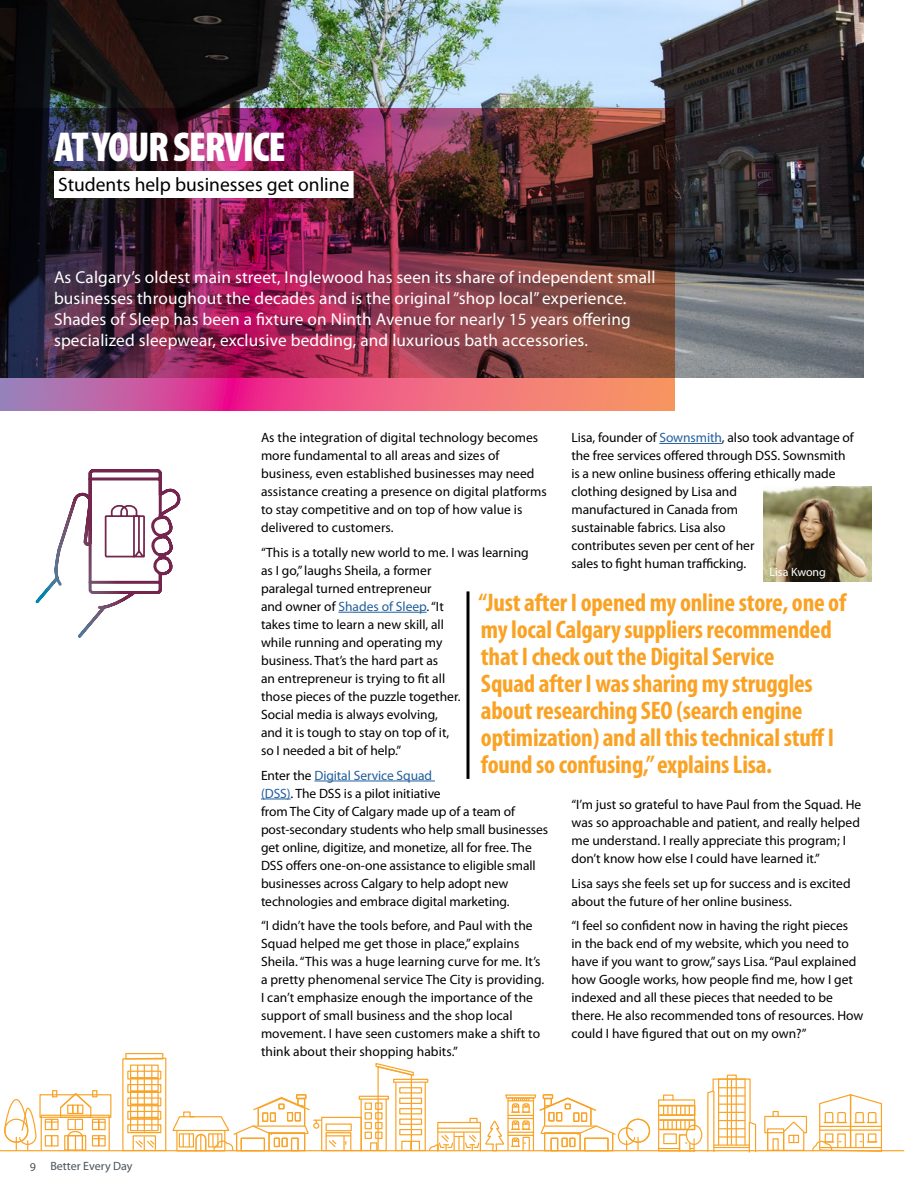
<style>
.page{position:relative;width:918px;height:1188px;background:#fff}
.page>*{position:absolute;margin:0;border:0;box-sizing:border-box;transform-origin:0 0}
.NEW_HEADLINE{font:900 condensed 42px "Myriad Pro";letter-spacing:-.03em;color:#fff}
.PULL_QUOTE_W_LINE{font:700 condensed 25.5px/27px "Myriad Pro";letter-spacing:-.01em;color:#faa224}
.BODY_COPY{font:19.5px "Myriad Pro";color:#000}
.NEW_INTRO{font:17.25px/21px "Myriad Pro";letter-spacing:.01em;color:#fff}
.BODY_COPY-2{font:13.5px/18px "Myriad Pro";color:#000}
.t1{font:12px "Myriad Pro";color:#48535b}
.t2{font:12px "Myriad Pro";color:#fff}
.s1{color:#215e9e}
</style>
<div class="page">
<img style="left:0;top:0;width:864px;height:378px">
<hr style="left:338px;top:612px;width:89px;height:1px;background:#215e9e">
<hr style="left:314px;top:781px;width:121px;height:1px;background:#215e9e">
<hr style="left:261px;top:799px;width:30px;height:1px;background:#215e9e">
<hr style="left:659px;top:443px;width:63px;height:1px;background:#215e9e">
<img style="left:0;top:108px;width:675px;height:302px">
<div style="left:54px;top:171px;width:300px;height:27px;background:#fff"></div>
<svg style="left:466px;top:591px;width:4px;height:188px"></svg>
<img style="left:764px;top:487px;width:108px;height:94px">
<svg style="left:35px;top:469px;width:146px;height:169px"></svg>
<div style="left:727px;top:1075px;width:10px;height:70px;border:1px solid #faa224"></div>
<svg style="left:707px;top:1078px;width:50px;height:75px"></svg>
<hr style="left:719px;top:1136px;width:26px;height:2px;background:#faa224">
<hr style="left:714px;top:1145px;width:35px;height:1px;background:#faa224">
<hr style="left:714px;top:1147px;width:35px;height:1px;background:#faa224">
<hr style="left:731px;top:1079px;width:1px;height:65px;background:#faa224">
<div style="left:321px;top:1117px;width:41px;height:34px;border:1px solid #faa224"></div>
<div style="left:626px;top:1119px;width:24px;height:24px;border:1px solid #faa224;border-radius:50%"></div>
<svg style="left:16px;top:1107px;width:21px;height:43px"></svg>
<div style="left:4px;top:1119px;width:24px;height:24px;border:1px solid #faa224;border-radius:50%"></div>
<div style="left:4px;top:1099px;width:24px;height:44px;border:1px solid #faa224;border-radius:11px"></div>
<div style="left:359px;top:1096px;width:30px;height:4px;border:1px solid #faa224"></div>
<div style="left:361px;top:1099px;width:26px;height:52px;border:1px solid #faa224"></div>
<div style="left:365px;top:1102px;width:7px;height:8px;border:1px solid #faa224"></div>
<div style="left:365px;top:1112px;width:7px;height:8px;border:1px solid #faa224"></div>
<div style="left:365px;top:1122px;width:7px;height:7px;border:1px solid #faa224"></div>
<div style="left:365px;top:1132px;width:7px;height:7px;border:1px solid #faa224"></div>
<div style="left:370px;top:1142px;width:7px;height:8px;border:1px solid #faa224"></div>
<div style="left:41px;top:1115px;width:69px;height:36px;border:1px solid #faa224"></div>
<div style="left:39px;top:1094px;width:72px;height:24px;border:1px solid #faa224"></div>
<div style="left:98px;top:1119px;width:8px;height:11px;border:1px solid #faa224"></div>
<div style="left:92px;top:1119px;width:7px;height:11px;border:1px solid #faa224"></div>
<div style="left:75px;top:1119px;width:8px;height:11px;border:1px solid #faa224"></div>
<div style="left:67px;top:1119px;width:8px;height:11px;border:1px solid #faa224"></div>
<div style="left:51px;top:1119px;width:8px;height:11px;border:1px solid #faa224"></div>
<div style="left:45px;top:1119px;width:7px;height:11px;border:1px solid #faa224"></div>
<div style="left:98px;top:1135px;width:8px;height:12px;border:1px solid #faa224"></div>
<div style="left:92px;top:1135px;width:7px;height:12px;border:1px solid #faa224"></div>
<div style="left:51px;top:1135px;width:8px;height:12px;border:1px solid #faa224"></div>
<div style="left:45px;top:1135px;width:7px;height:12px;border:1px solid #faa224"></div>
<div style="left:82px;top:1135px;width:4px;height:16px;border:1px solid #faa224"></div>
<div style="left:64px;top:1135px;width:5px;height:16px;border:1px solid #faa224"></div>
<svg style="left:93px;top:1138px;width:12px;height:1px"></svg>
<svg style="left:45px;top:1090px;width:60px;height:33px"></svg>
<div style="left:72px;top:1105px;width:6px;height:9px;border:1px solid #faa224"></div>
<div style="left:67px;top:1105px;width:6px;height:9px;border:1px solid #faa224"></div>
<div style="left:77px;top:1105px;width:6px;height:9px;border:1px solid #faa224"></div>
<svg style="left:66px;top:1130px;width:18px;height:20px"></svg>
<svg style="left:764px;top:1094px;width:119px;height:58px"></svg>
<svg style="left:375px;top:1063px;width:264px;height:89px"></svg>
<div style="left:326px;top:1123px;width:26px;height:8px;border:1px solid #faa224"></div>
<div style="left:663px;top:1095px;width:11px;height:6px;border:1px solid #faa224"></div>
<div style="left:686px;top:1125px;width:16px;height:20px;border:1px solid #faa224;border-radius:50%"></div>
<svg style="left:657px;top:1099px;width:39px;height:53px"></svg>
<div style="left:125px;top:1053px;width:38px;height:7px;border:1px solid #faa224"></div>
<svg style="left:122px;top:1057px;width:229px;height:95px"></svg>
<hr style="left:0;top:1150px;width:904px;height:1px;background:#faa224">
<div style="left:663px;top:1133px;width:14px;height:11px;border:1px solid #faa224"></div>
<p class="NEW_HEADLINE" style="left:54px;top:120px;width:233px">AT YOUR SERVICE</p>
<p class="BODY_COPY" style="left:58px;top:172px;width:293px">Students help businesses get online</p>
<p class="NEW_INTRO" style="left:54px;top:266px;width:603px">As Calgary’s oldest main street, Inglewood has seen its share of independent small businesses throughout the decades and is the original “shop local” experience.<br>Shades of Sleep has been a fixture on Ninth Avenue for nearly 15 years offering specialized sleepwear, exclusive bedding, and luxurious bath accessories.</p>
<p class="t1" style="left:30px;top:1159px;width:104px">9 Better Every Day</p>
<p class="BODY_COPY-2" style="left:261px;top:428px;width:287px">As the integration of digital technology becomes more fundamental to all areas and sizes of business, even established businesses may need assistance creating a presence on digital platforms to stay competitive and on top of how value is delivered to customers.</p>
<p class="BODY_COPY-2" style="left:261px;top:543px;width:269px">“This is a totally new world to me. I was learning as I go,” laughs Sheila, a former<br>paralegal turned entrepreneur<br>and owner of <span class="s1">Shades of Sleep</span>. “It<br>takes time to learn a new skill, all<br>while running and operating my<br>business. That’s the hard part as<br>an entrepreneur is trying to fit all<br>those pieces of the puzzle together.<br>Social media is always evolving,<br>and it is tough to stay on top of it,<br>so I needed a bit of help.”</p>
<p class="BODY_COPY-2" style="left:261px;top:766px;width:289px">Enter the <span class="s1">Digital Service Squad<br>(DSS)</span>. The DSS is a pilot initiative<br>from The City of Calgary made up of a team of post-secondary students who help small businesses get online, digitize, and monetize, all for free. The DSS offers one-on-one assistance to eligible small businesses across Calgary to help adopt new technologies and embrace digital marketing.</p>
<p class="BODY_COPY-2" style="left:261px;top:917px;width:285px">“I didn’t have the tools before, and Paul with the Squad helped me get those in place,” explains Sheila. “This was a huge learning curve for me. It’s a pretty phenomenal service The City is providing.<br>I can’t emphasize enough the importance of the support of small business and the shop local movement. I have seen customers make a shift to think about their shopping habits.”</p>
<p class="BODY_COPY-2" style="left:572px;top:428px;width:284px">Lisa, founder of <span class="s1">Sownsmith</span>, also took advantage of the free services offered through DSS. Sownsmith is a new online business offering ethically made clothing designed by Lisa and<br>manufactured in Canada from<br>sustainable fabrics. Lisa also<br>contributes seven per cent of her<br>sales to fight human trafficking.</p>
<p class="t2" style="left:770px;top:565px;width:58px">Lisa Kwong</p>
<p class="PULL_QUOTE_W_LINE" style="left:479px;top:588px;width:369px">“Just after I opened my online store, one of my local Calgary suppliers recommended that I check out the Digital Service<br>Squad after I was sharing my struggles about researching SEO (search engine optimization) and all this technical stuff I found so confusing,” explains Lisa.</p>
<p class="BODY_COPY-2" style="left:572px;top:795px;width:291px">“I’m just so grateful to have Paul from the Squad. He was so approachable and patient, and really helped me understand. I really appreciate this program; I don’t know how else I could have learned it.”</p>
<p class="BODY_COPY-2" style="left:572px;top:874px;width:281px">Lisa says she feels set up for success and is excited about the future of her online business.</p>
<p class="BODY_COPY-2" style="left:572px;top:917px;width:293px">“I feel so confident now in having the right pieces<br>in the back end of my website, which you need to have if you want to grow,” says Lisa. “Paul explained how Google works, how people find me, how I get indexed and all these pieces that needed to be there. He also recommended tons of resources. How could I have figured that out on my own?”</p>
</div>
